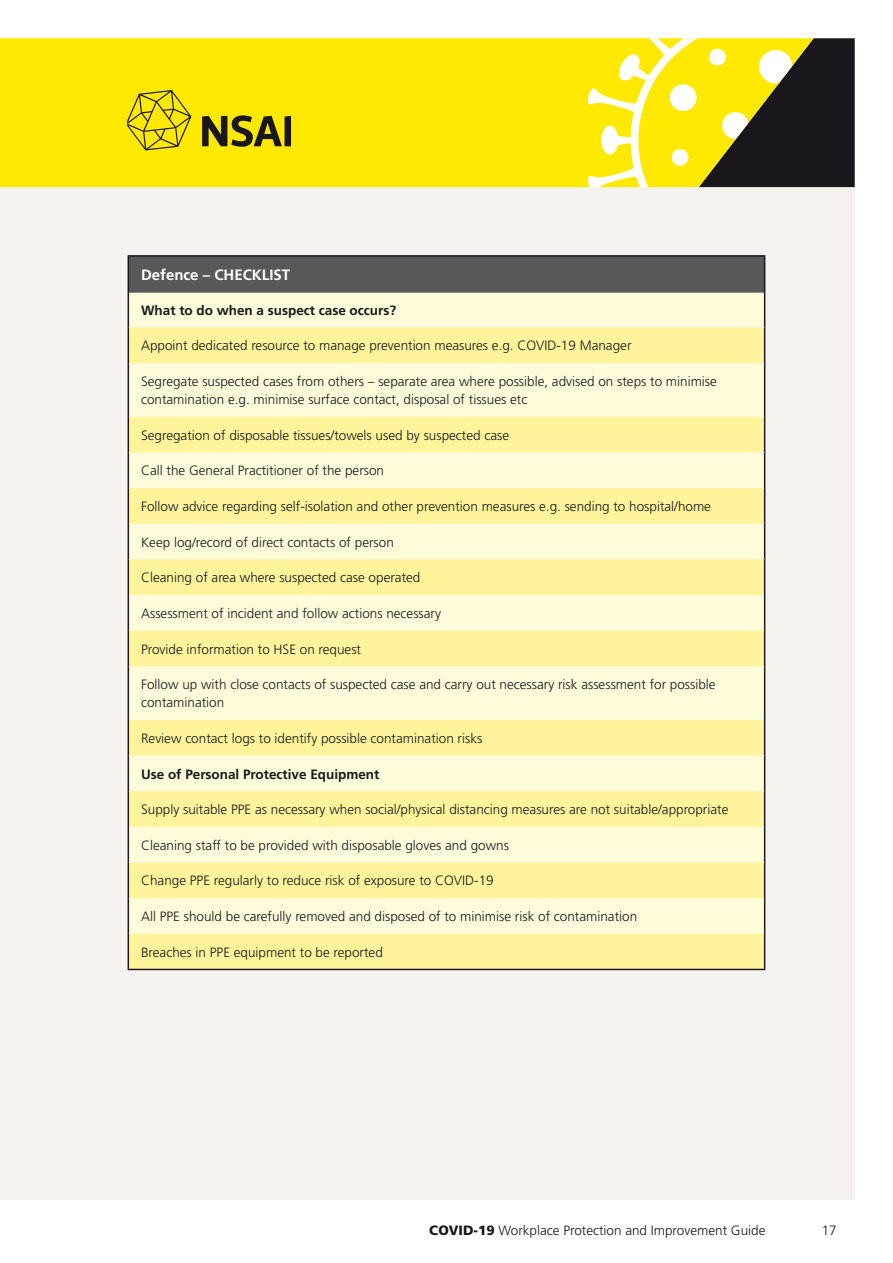
<style>
.page{position:relative;width:893px;height:1263px;background:#fff}
.page>*{position:absolute;margin:0;border:0;box-sizing:border-box;transform-origin:0 0}
.TAble_Head{font:700 15px "Frutiger LT Std";color:#fff}
.BOdy_0-0__2{font:300 13.5px/18px "Frutiger LT Std";color:#1a171c}
.BOdy_0-0__2-2{font:700 13.5px "Frutiger LT Std";color:#1a171c}
.s1{font-weight:900}
</style>
<div class="page">
<div style="left:0;top:39px;width:854px;height:1161px;background:#f5f2ef"></div>
<div style="left:0;top:38px;width:588px;height:149px;background:#ffe900"></div>
<svg style="left:588px;top:38px;width:267px;height:149px;background:#ab9f2d"></svg>
<svg style="left:127px;top:90px;width:64px;height:60px;background:#d7c504"></svg>
<svg style="left:202px;top:115px;width:89px;height:32px;background:#84780e"></svg>
<div style="left:128px;top:256px;width:637px;height:37px;background:#58585a"></div>
<div style="left:129px;top:293px;width:635px;height:35px;background:#fffbdb"></div>
<svg style="left:129px;top:328px;width:635px;height:641px;background:#fef7ba"></svg>
<hr style="left:128px;top:255px;width:637px;height:2px;background:#1a171c">
<hr style="left:128px;top:257px;width:1px;height:36px;background:#1a171c">
<hr style="left:764px;top:257px;width:1px;height:36px;background:#1a171c">
<hr style="left:128px;top:293px;width:1px;height:35px;background:#1a171c">
<hr style="left:764px;top:293px;width:1px;height:35px;background:#1a171c">
<hr style="left:128px;top:328px;width:1px;height:35px;background:#1a171c">
<hr style="left:764px;top:328px;width:1px;height:35px;background:#1a171c">
<hr style="left:128px;top:363px;width:1px;height:54px;background:#1a171c">
<hr style="left:764px;top:363px;width:1px;height:54px;background:#1a171c">
<hr style="left:128px;top:417px;width:1px;height:35px;background:#1a171c">
<hr style="left:764px;top:417px;width:1px;height:35px;background:#1a171c">
<hr style="left:128px;top:452px;width:1px;height:36px;background:#1a171c">
<hr style="left:764px;top:452px;width:1px;height:36px;background:#1a171c">
<hr style="left:128px;top:488px;width:1px;height:36px;background:#1a171c">
<hr style="left:764px;top:488px;width:1px;height:36px;background:#1a171c">
<hr style="left:128px;top:524px;width:1px;height:35px;background:#1a171c">
<hr style="left:764px;top:524px;width:1px;height:35px;background:#1a171c">
<hr style="left:128px;top:559px;width:1px;height:36px;background:#1a171c">
<hr style="left:764px;top:559px;width:1px;height:36px;background:#1a171c">
<hr style="left:128px;top:595px;width:1px;height:36px;background:#1a171c">
<hr style="left:764px;top:595px;width:1px;height:36px;background:#1a171c">
<hr style="left:128px;top:631px;width:1px;height:35px;background:#1a171c">
<hr style="left:764px;top:631px;width:1px;height:35px;background:#1a171c">
<hr style="left:128px;top:666px;width:1px;height:54px;background:#1a171c">
<hr style="left:764px;top:666px;width:1px;height:54px;background:#1a171c">
<hr style="left:128px;top:720px;width:1px;height:36px;background:#1a171c">
<hr style="left:764px;top:720px;width:1px;height:36px;background:#1a171c">
<hr style="left:128px;top:756px;width:1px;height:35px;background:#1a171c">
<hr style="left:764px;top:756px;width:1px;height:35px;background:#1a171c">
<hr style="left:128px;top:791px;width:1px;height:36px;background:#1a171c">
<hr style="left:764px;top:791px;width:1px;height:36px;background:#1a171c">
<hr style="left:128px;top:827px;width:1px;height:35px;background:#1a171c">
<hr style="left:764px;top:827px;width:1px;height:35px;background:#1a171c">
<hr style="left:128px;top:862px;width:1px;height:36px;background:#1a171c">
<hr style="left:764px;top:862px;width:1px;height:36px;background:#1a171c">
<hr style="left:128px;top:898px;width:1px;height:36px;background:#1a171c">
<hr style="left:764px;top:898px;width:1px;height:36px;background:#1a171c">
<hr style="left:128px;top:934px;width:1px;height:35px;background:#1a171c">
<hr style="left:764px;top:934px;width:1px;height:35px;background:#1a171c">
<hr style="left:128px;top:969px;width:637px;height:1px;background:#1a171c">
<p class="TAble_Head" style="left:141px;top:266px;width:151px">Defence – CHECKLIST</p>
<p class="BOdy_0-0__2-2" style="left:141px;top:302px;width:257px">What to do when a suspect case occurs?</p>
<p class="BOdy_0-0__2" style="left:141px;top:337px;width:492px">Appoint dedicated resource to manage prevention measures e.g. COVID-19 Manager</p>
<p class="BOdy_0-0__2" style="left:141px;top:373px;width:577px">Segregate suspected cases from others – separate area where possible, advised on steps to minimise contamination e.g. minimise surface contact, disposal of tissues etc</p>
<p class="BOdy_0-0__2" style="left:141px;top:426px;width:370px">Segregation of disposable tissues/towels used by suspected case</p>
<p class="BOdy_0-0__2" style="left:141px;top:462px;width:245px">Call the General Practitioner of the person</p>
<p class="BOdy_0-0__2" style="left:141px;top:497px;width:571px">Follow advice regarding self-isolation and other prevention measures e.g. sending to hospital/home</p>
<p class="BOdy_0-0__2" style="left:141px;top:533px;width:254px">Keep log/record of direct contacts of person</p>
<p class="BOdy_0-0__2" style="left:141px;top:569px;width:281px">Cleaning of area where suspected case operated</p>
<p class="BOdy_0-0__2" style="left:141px;top:604px;width:302px">Assessment of incident and follow actions necessary</p>
<p class="BOdy_0-0__2" style="left:141px;top:640px;width:222px">Provide information to HSE on request</p>
<p class="BOdy_0-0__2" style="left:141px;top:676px;width:576px">Follow up with close contacts of suspected case and carry out necessary risk assessment for possible contamination</p>
<p class="BOdy_0-0__2" style="left:141px;top:729px;width:343px">Review contact logs to identify possible contamination risks</p>
<p class="BOdy_0-0__2-2" style="left:141px;top:766px;width:240px">Use of Personal Protective Equipment</p>
<p class="BOdy_0-0__2" style="left:141px;top:801px;width:589px">Supply suitable PPE as necessary when social/physical distancing measures are not suitable/appropriate</p>
<p class="BOdy_0-0__2" style="left:141px;top:836px;width:369px">Cleaning staff to be provided with disposable gloves and gowns</p>
<p class="BOdy_0-0__2" style="left:141px;top:872px;width:354px">Change PPE regularly to reduce risk of exposure to COVID-19</p>
<p class="BOdy_0-0__2" style="left:141px;top:907px;width:498px">All PPE should be carefully removed and disposed of to minimise risk of contamination</p>
<p class="BOdy_0-0__2" style="left:141px;top:943px;width:243px">Breaches in PPE equipment to be reported</p>
<p class="BOdy_0-0__2" style="left:429px;top:1221px;width:338px"><span class="s1">COVID-19</span> Workplace Protection and Improvement Guide</p>
<p class="BOdy_0-0__2" style="left:822px;top:1221px;width:17px">17</p>
</div>
